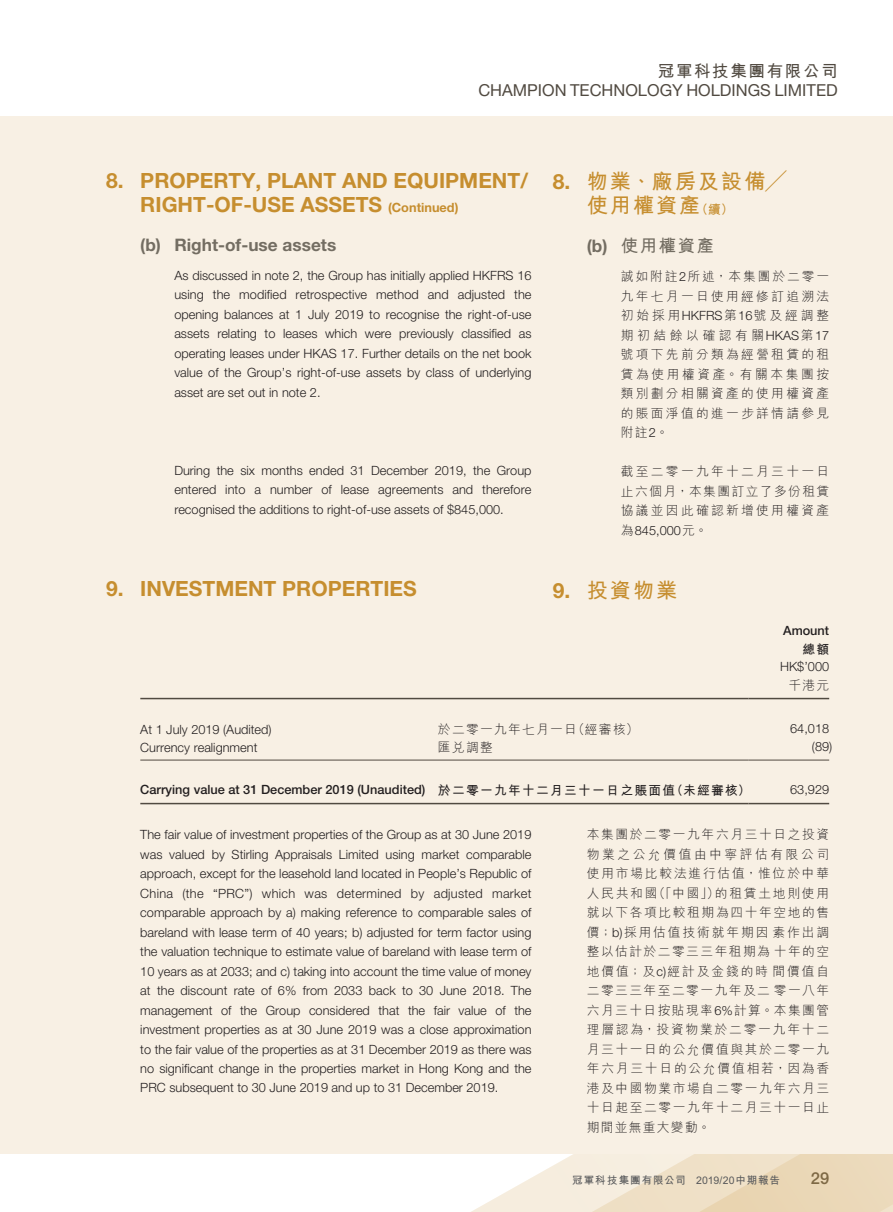
<style>
.page{position:relative;width:893px;height:1212px;background:#fff}
.page>*{position:absolute;margin:0;border:0;box-sizing:border-box;transform-origin:0 0}
.t1{font:700 21px/24px "Helvetica Neue LT Std";color:#c68e2f}
.t2{font:700 21px/24px "M Hei HK";letter-spacing:.1em;color:#c68e2f}
.t3{font:700 17.25px "Helvetica Neue LT Std";color:#736d62}
.t4{font:700 17.25px "M Hei HK";letter-spacing:.1em;color:#736d62}
.t5{font:16.5px "Helvetica Neue LT Std";color:#514a41}
.t6{font:700 16.5px "M Hei HK";letter-spacing:.1em;color:#514a41}
.t7{font:500 16.5px "Helvetica Neue LT Std";color:#7e6945}
.t8{font:300 12.75px/19.5px "Helvetica Neue LT Std";color:#231f20;text-align:justify}
.t9{font:300 12.75px/19.5px "M Hei HK";letter-spacing:.125em;color:#231f20;text-align:justify}
.t10{font:500 12.75px "Helvetica Neue LT Std";color:#231f20}
.t11{font:300 12.75px "M Hei HK";letter-spacing:.1em;color:#231f20}
.t12{font:700 12.75px "M Hei HK";color:#231f20}
.t13{font:700 10.5px "M Hei HK";letter-spacing:.085em;color:#57585a}
.s1{font-size:12.75px}
.s2{font-family:"Helvetica Neue LT Std"}
.s3{font-family:"M Hei HK"}
.s4{font-family:"M Hei HK";font-weight:700}
</style>
<div class="page">
<svg style="left:471px;top:1154px;width:107px;height:58px"></svg>
<svg style="left:578px;top:1154px;width:315px;height:58px;background:#eedfc4"></svg>
<div style="left:0;top:116px;width:893px;height:1038px;background:#f8f0e4"></div>
<hr style="left:140px;top:698px;width:298px;height:1px;background:#514a41">
<hr style="left:438px;top:698px;width:310px;height:1px;background:#514a41">
<hr style="left:748px;top:698px;width:81px;height:1px;background:#514a41">
<hr style="left:140px;top:803px;width:298px;height:1px;background:#514a41">
<hr style="left:438px;top:803px;width:310px;height:1px;background:#514a41">
<hr style="left:748px;top:803px;width:81px;height:1px;background:#514a41">
<hr style="left:140px;top:760px;width:298px;height:1px;background:#514a41">
<hr style="left:438px;top:760px;width:310px;height:1px;background:#514a41">
<hr style="left:748px;top:760px;width:81px;height:1px;background:#514a41">
<p class="t6" style="left:658px;top:59px;width:181px">冠軍科技集團有限公司</p>
<p class="t5" style="left:478px;top:80px;width:361px">CHAMPION TECHNOLOGY HOLDINGS LIMITED</p>
<h1 class="t1" style="left:140px;top:168px;width:389px;text-indent:-34px">8. PROPERTY, PLANT AND EQUIPMENT/<br>RIGHT-OF-USE ASSETS <span class="s1">(Continued)</span></h1>
<h2 class="t3" style="left:140px;top:234px;width:197px">(b) Right-of-use assets</h2>
<p class="t8" style="left:174px;top:265px;width:359px">As discussed in note 2, the Group has initially applied HKFRS 16 using the modified retrospective method and adjusted the opening balances at 1 July 2019 to recognise the right-of-use assets relating to leases which were previously classified as operating leases under HKAS 17. Further details on the net book value of the Group’s right-of-use assets by class of underlying asset are set out in note 2.</p>
<p class="t8" style="left:174px;top:460px;width:359px">During the six months ended 31 December 2019, the Group entered into a number of lease agreements and therefore recognised the additions to right-of-use assets of $845,000.</p>
<h1 class="t1" style="left:106px;top:576px;width:312px">9. INVESTMENT PROPERTIES</h1>
<h1 class="t2" style="left:587px;top:167px;width:201px;text-indent:-34px"><span class="s2">8.</span> 物業、廠房及設備╱使用權資產<span class="s1">（續）</span></h1>
<h2 class="t4" style="left:587px;top:233px;width:129px"><span class="s2">(b)</span> 使用權資產</h2>
<p class="t9" style="left:621px;top:266px;width:210px">誠如附註<span class="s2">2</span>所述，本集團於二零一九年七月一日使用經修訂追溯法初始採用<span class="s2">HKFRS</span>第<span class="s2">16</span>號及經調整期初結餘以確認有關<span class="s2">HKAS</span>第<span class="s2">17</span>號項下先前分類為經營租賃的租賃為使用權資產。有關本集團按類別劃分相關資產的使用權資產的賬面淨值的進一步詳情請參見附註<span class="s2">2</span>。</p>
<p class="t9" style="left:621px;top:461px;width:210px">截至二零一九年十二月三十一日止六個月，本集團訂立了多份租賃協議並因此確認新增使用權資產</p>
<p class="t8" style="left:621px;top:520px;width:88px"><span class="s3">為</span>845,000<span class="s3">元。</span></p>
<h1 class="t2" style="left:553px;top:576px;width:126px"><span class="s2">9.</span> 投資物業</h1>
<p class="t10" style="left:783px;top:623px;width:48px">Amount</p>
<p class="t12" style="left:802px;top:640px;width:28px">總額</p>
<p class="t8" style="left:780px;top:657px;width:51px">HK$’000</p>
<p class="t9" style="left:788px;top:675px;width:42px">千港元</p>
<p class="t8" style="left:140px;top:719px;width:133px">At 1 July 2019 (Audited)</p>
<p class="t11" style="left:438px;top:722px;width:202px">於二零一九年七月一日（經審核）</p>
<p class="t8" style="left:790px;top:718px;width:40px">64,018</p>
<p class="t8" style="left:140px;top:737px;width:119px">Currency realignment</p>
<p class="t9" style="left:438px;top:737px;width:56px">匯兌調整</p>
<p class="t8" style="left:812px;top:736px;width:22px">(89)</p>
<p class="t10" style="left:140px;top:782px;width:612px">Carrying value at 31 December 2019 (Unaudited) <span class="s4">於二零一九年十二月三十一日之賬面值（未經審核）</span></p>
<p class="t8" style="left:790px;top:780px;width:40px">63,929</p>
<p class="t8" style="left:140px;top:824px;width:393px">The fair value of investment properties of the Group as at 30 June 2019 was valued by Stirling Appraisals Limited using market comparable approach, except for the leasehold land located in People’s Republic of China (the “PRC”) which was determined by adjusted market comparable approach by a) making reference to comparable sales of bareland with lease term of 40 years; b) adjusted for term factor using the valuation technique to estimate value of bareland with lease term of 10 years as at 2033; and c) taking into account the time value of money at the discount rate of 6% from 2033 back to 30 June 2018. The management of the Group considered that the fair value of the investment properties as at 30 June 2019 was a close approximation to the fair value of the properties as at 31 December 2019 as there was no significant change in the properties market in Hong Kong and the PRC subsequent to 30 June 2019 and up to 31 December 2019.</p>
<p class="t9" style="left:587px;top:825px;width:244px">本集團於二零一九年六月三十日之投資物業之公允價值由中寧評估有限公司使用市場比較法進行估值，惟位於中華人民共和國（「中國」）的租賃土地則使用就以下各項比較租期為四十年空地的售價；<span class="s2">b)</span>採用估值技術就年期因素作出調整以估計於二零三三年租期為十年的空地價值；及<span class="s2">c)</span>經計及金錢的時間價值自二零三三年至二零一九年及二零一八年六月三十日按貼現率<span class="s2">6%</span>計算。本集團管理層認為，投資物業於二零一九年十二月三十一日的公允價值與其於二零一九年六月三十日的公允價值相若，因為香港及中國物業市場自二零一九年六月三十日起至二零一九年十二月三十一日止期間並無重大變動。</p>
<p class="t13" style="left:572px;top:1172px;width:209px">冠軍科技集團有限公司 2019/20中期報告</p>
<p class="t7" style="left:811px;top:1168px;width:20px">29</p>
</div>
